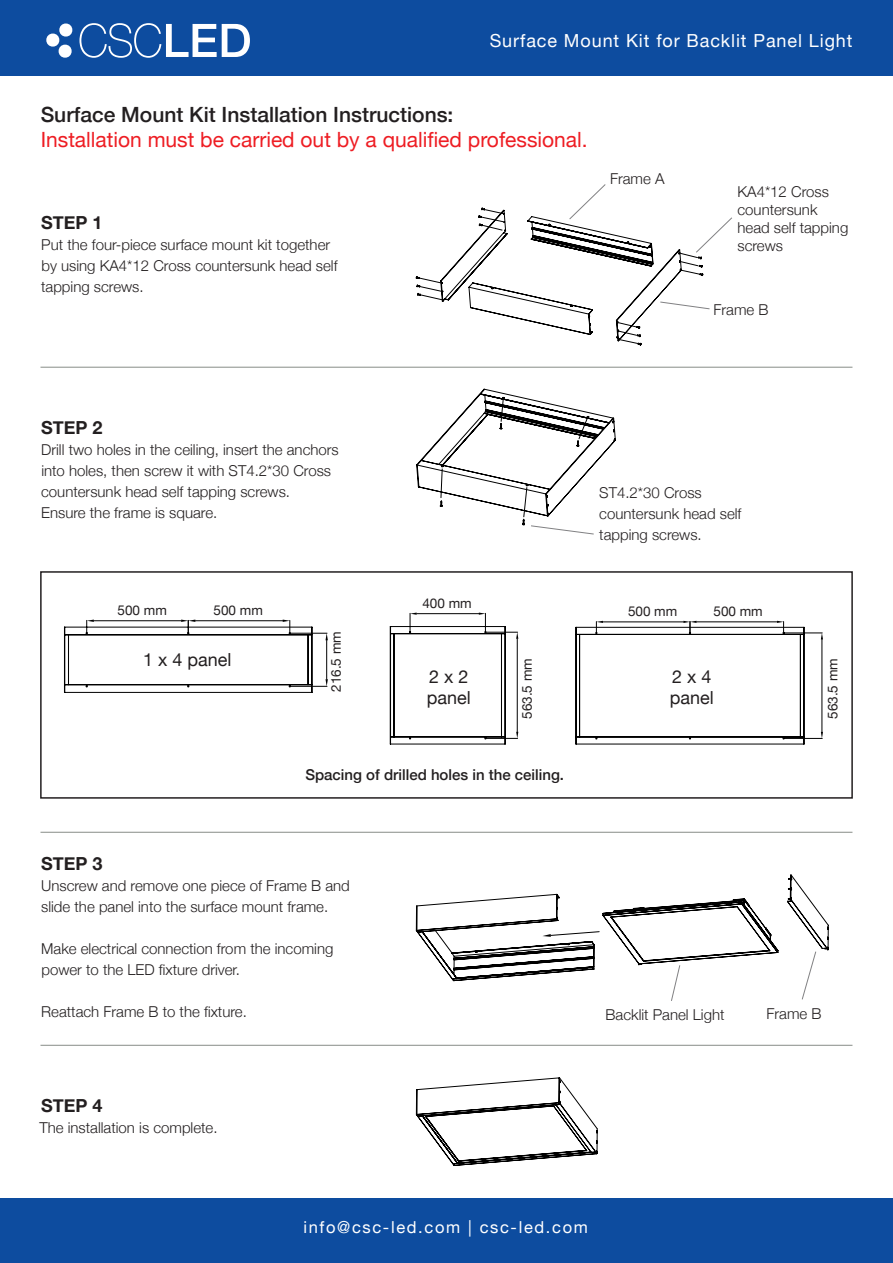
<style>
.page{position:relative;width:893px;height:1263px;background:#fff}
.page>*{position:absolute;margin:0;border:0;box-sizing:border-box;transform-origin:0 0}
.t1{font:21px "Helvetica Neue";color:#ee1d23}
.t2{font:500 21px "Helvetica Neue";color:#231f20}
.t3{font:18px "Helvetica Neue";letter-spacing:.05em;color:#fff}
.t4{font:18px/21px "Helvetica Neue";color:#231f20}
.t5{font:700 18px "Helvetica Neue";color:#231f20}
.t6{font:16.5px "Helvetica Neue";letter-spacing:.1em;color:#fff}
.t7{font:300 15px/21px "Helvetica Neue";color:#231f20}
.t8{font:500 15px "Helvetica Neue";color:#231f20}
.t9{font:13.5px "Helvetica Neue";color:#231f20}
</style>
<div class="page">
<div style="left:0;top:0;width:893px;height:76px;background:#0d4c9f"></div>
<svg style="left:79px;top:23px;width:171px;height:35px"></svg>
<div style="left:59px;top:24px;width:13px;height:13px;background:#fff;border-radius:6px"></div>
<div style="left:59px;top:45px;width:13px;height:13px;background:#fff;border-radius:6px"></div>
<div style="left:46px;top:34px;width:13px;height:13px;background:#fff;border-radius:6px"></div>
<div style="left:0;top:1198px;width:893px;height:65px;background:#0d4c9f"></div>
<hr style="left:390px;top:744px;width:115px;height:1px;background:#000">
<hr style="left:505px;top:626px;width:1px;height:118px;background:#000">
<hr style="left:391px;top:737px;width:114px;height:1px;background:#000">
<hr style="left:501px;top:634px;width:1px;height:103px;background:#000">
<hr style="left:391px;top:633px;width:114px;height:1px;background:#000">
<hr style="left:394px;top:634px;width:1px;height:103px;background:#000">
<hr style="left:390px;top:626px;width:115px;height:1px;background:#000">
<hr style="left:390px;top:626px;width:1px;height:118px;background:#000">
<hr style="left:417px;top:613px;width:62px;height:1px;background:#000">
<svg style="left:409px;top:612px;width:8px;height:21px"></svg>
<svg style="left:479px;top:612px;width:7px;height:21px"></svg>
<hr style="left:486px;top:632px;width:32px;height:1px;background:#000">
<hr style="left:486px;top:738px;width:32px;height:1px;background:#000">
<hr style="left:517px;top:639px;width:1px;height:93px;background:#000">
<svg style="left:516px;top:632px;width:2px;height:7px"></svg>
<svg style="left:516px;top:732px;width:2px;height:6px"></svg>
<hr style="left:576px;top:744px;width:228px;height:1px;background:#000">
<hr style="left:804px;top:627px;width:1px;height:117px;background:#000">
<hr style="left:803px;top:627px;width:1px;height:117px;background:#000">
<hr style="left:576px;top:737px;width:228px;height:1px;background:#000">
<hr style="left:800px;top:634px;width:1px;height:103px;background:#000">
<hr style="left:576px;top:634px;width:228px;height:1px;background:#000">
<hr style="left:579px;top:634px;width:1px;height:103px;background:#000">
<hr style="left:576px;top:627px;width:228px;height:1px;background:#000">
<hr style="left:576px;top:627px;width:1px;height:117px;background:#000">
<hr style="left:784px;top:633px;width:38px;height:1px;background:#000">
<hr style="left:784px;top:738px;width:38px;height:1px;background:#000">
<hr style="left:822px;top:639px;width:1px;height:93px;background:#000">
<svg style="left:821px;top:633px;width:2px;height:6px"></svg>
<svg style="left:821px;top:732px;width:2px;height:6px"></svg>
<hr style="left:603px;top:622px;width:80px;height:1px;background:#000">
<svg style="left:596px;top:621px;width:7px;height:13px"></svg>
<hr style="left:696px;top:622px;width:81px;height:1px;background:#000">
<svg style="left:683px;top:621px;width:13px;height:13px"></svg>
<svg style="left:777px;top:621px;width:7px;height:13px"></svg>
<hr style="left:64px;top:692px;width:248px;height:1px;background:#000">
<hr style="left:312px;top:627px;width:1px;height:65px;background:#000">
<hr style="left:311px;top:627px;width:1px;height:65px;background:#000">
<hr style="left:65px;top:684px;width:247px;height:1px;background:#000">
<hr style="left:308px;top:635px;width:1px;height:50px;background:#000">
<hr style="left:65px;top:634px;width:247px;height:1px;background:#000">
<hr style="left:68px;top:635px;width:1px;height:50px;background:#000">
<hr style="left:64px;top:627px;width:248px;height:1px;background:#000">
<hr style="left:65px;top:627px;width:1px;height:65px;background:#000">
<hr style="left:64px;top:627px;width:1px;height:65px;background:#000">
<hr style="left:94px;top:620px;width:87px;height:1px;background:#000">
<svg style="left:86px;top:619px;width:8px;height:15px"></svg>
<hr style="left:195px;top:620px;width:88px;height:1px;background:#000">
<svg style="left:181px;top:619px;width:14px;height:15px"></svg>
<svg style="left:283px;top:619px;width:8px;height:15px"></svg>
<hr style="left:290px;top:633px;width:37px;height:1px;background:#000">
<hr style="left:290px;top:686px;width:37px;height:1px;background:#000">
<hr style="left:326px;top:640px;width:1px;height:39px;background:#000">
<svg style="left:325px;top:633px;width:3px;height:7px"></svg>
<svg style="left:325px;top:679px;width:3px;height:7px"></svg>
<svg style="left:416px;top:1077px;width:182px;height:89px"></svg>
<hr style="left:40px;top:367px;width:812px;height:1px;background:#888d88">
<hr style="left:40px;top:832px;width:812px;height:1px;background:#888d88">
<div style="left:40px;top:571px;width:813px;height:228px;border:2px solid #231f20"></div>
<hr style="left:40px;top:1045px;width:812px;height:1px;background:#888d88">
<svg style="left:416px;top:184px;width:316px;height:162px"></svg>
<svg style="left:416px;top:389px;width:200px;height:146px"></svg>
<svg style="left:416px;top:874px;width:413px;height:127px"></svg>
<p class="t3" style="left:490px;top:28px;width:364px">Surface Mount Kit for Backlit Panel Light</p>
<p class="t2" style="left:41px;top:98px;width:414px">Surface Mount Kit Installation Instructions:</p>
<p class="t1" style="left:41px;top:125px;width:548px">Installation must be carried out by a qualified professional.</p>
<p class="t5" style="left:41px;top:208px;width:63px">STEP 1</p>
<p class="t7" style="left:41px;top:233px;width:298px">Put the four-piece surface mount kit together by using KA4*12 Cross countersunk head self tapping screws.</p>
<p class="t7" style="left:610px;top:167px;width:56px">Frame A</p>
<p class="t7" style="left:737px;top:181px;width:112px;line-height:18px">KA4*12 Cross countersunk head self tapping screws</p>
<p class="t7" style="left:713px;top:298px;width:57px">Frame B</p>
<p class="t5" style="left:41px;top:413px;width:63px">STEP 2</p>
<p class="t7" style="left:41px;top:438px;width:299px">Drill two holes in the ceiling, insert the anchors into holes, then screw it with ST4.2*30 Cross countersunk head self tapping screws.</p>
<p class="t7" style="left:41px;top:501px;width:178px">Ensure the frame is square.</p>
<p class="t9" style="left:118px;top:601px;width:51px">500 mm</p>
<p class="t9" style="left:214px;top:601px;width:51px">500 mm</p>
<p class="t4" style="left:143px;top:650px;width:90px">1 x 4 panel</p>
<p class="t9" style="left:326px;top:692px;width:62px;rotate:-90deg">216.5 mm</p>
<p class="t9" style="left:422px;top:594px;width:51px">400 mm</p>
<p class="t4" style="left:429px;top:667px;width:41px">2 x 2</p>
<p class="t4" style="left:427px;top:688px;width:46px">panel</p>
<p class="t9" style="left:517px;top:719px;width:62px;rotate:-90deg">563.5 mm</p>
<p class="t8" style="left:305px;top:763px;width:260px">Spacing of drilled holes in the ceiling.</p>
<p class="t5" style="left:41px;top:850px;width:63px">STEP 3</p>
<p class="t7" style="left:41px;top:874px;width:310px">Unscrew and remove one piece of Frame B and slide the panel into the surface mount frame.</p>
<p class="t7" style="left:41px;top:937px;width:294px">Make electrical connection from the incoming power to the LED fixture driver.</p>
<p class="t7" style="left:41px;top:1000px;width:207px">Reattach Frame B to the fixture.</p>
<p class="t5" style="left:41px;top:1091px;width:63px">STEP 4</p>
<p class="t7" style="left:39px;top:1116px;width:180px">The installation is complete.</p>
<p class="t7" style="left:599px;top:481px;width:144px">ST4.2*30 Cross countersunk head self tapping screws.</p>
<p class="t9" style="left:628px;top:601px;width:51px">500 mm</p>
<p class="t9" style="left:713px;top:601px;width:51px">500 mm</p>
<p class="t4" style="left:670px;top:667px;width:46px">2 x 4 panel</p>
<p class="t9" style="left:823px;top:719px;width:62px;rotate:-90deg">563.5 mm</p>
<p class="t7" style="left:606px;top:1003px;width:120px">Backlit Panel Light</p>
<p class="t7" style="left:766px;top:1002px;width:57px">Frame B</p>
<p class="t6" style="left:303px;top:1216px;width:286px">info@csc-led.com | csc-led.com</p>
</div>
